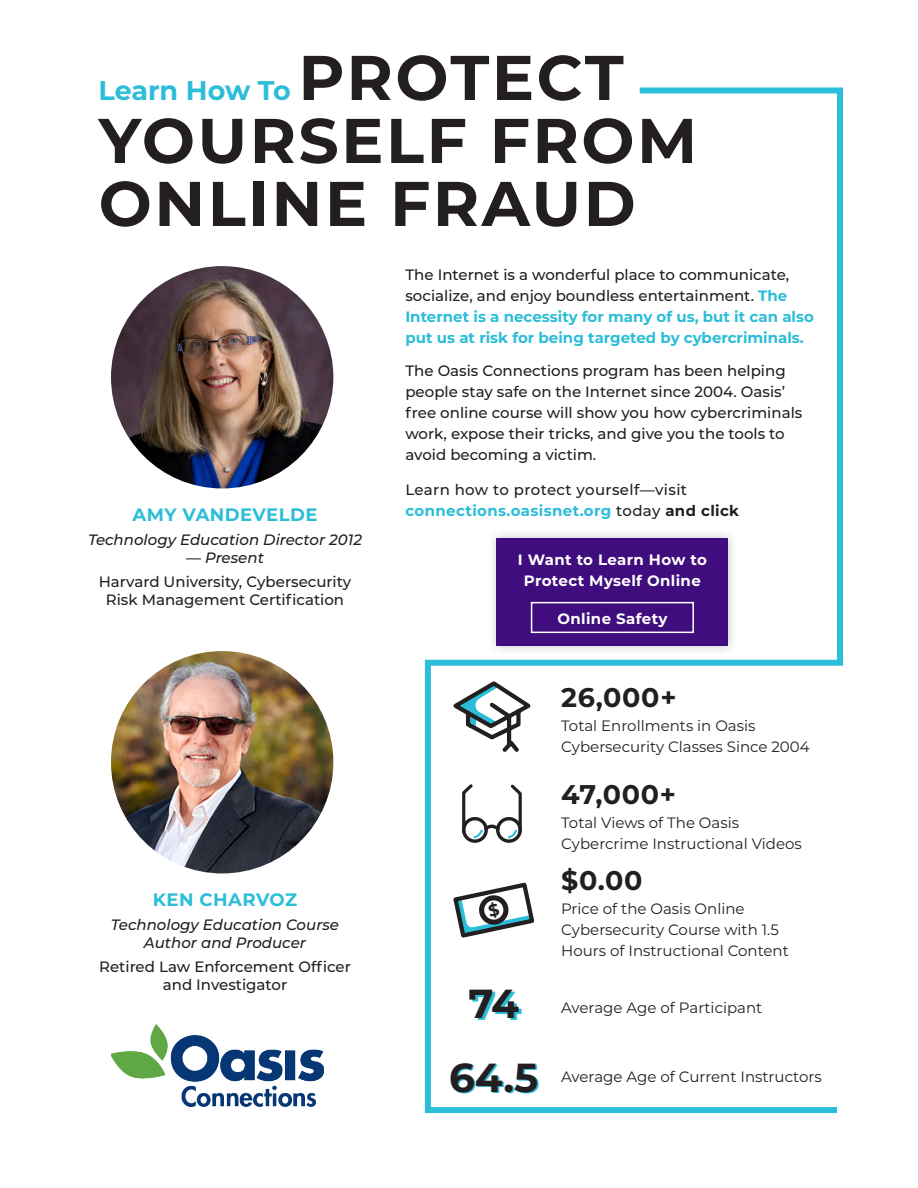
<style>
.page{position:relative;width:918px;height:1188px;background:#fff}
.page>*{position:absolute;margin:0;border:0;box-sizing:border-box;transform-origin:0 0}
.t1{font:700 63px/63px "Montserrat";letter-spacing:.04em;color:#231f20}
.t2{font:700 40.5px "Montserrat";color:#231f20}
.t3{font:700 27px "Montserrat";letter-spacing:.025em;color:#231f20}
.t4{font:700 27px "Montserrat";letter-spacing:-.005em;color:#2cbdd8}
.t5{font:700 18px "Montserrat";letter-spacing:.025em;color:#2cbdd8}
.t6{font:500 15px/21px "Montserrat";color:#231f20}
.t7{font:15px/21px "Montserrat";color:#231f20}
.t8{font:700 15px/21px "Montserrat";color:#2cbdd8}
.t9{font:italic 500 15px "Montserrat";color:#231f20}
.t10{font:700 15px "Montserrat";letter-spacing:.025em;color:#fff}
.t11{font:700 15px "Montserrat";letter-spacing:.025em;color:#2cbdd8}
.t12{font:500 15px "Montserrat";letter-spacing:.025em;color:#231f20}
.s1{font-weight:500;color:#231f20}
.s2{color:#231f20}
</style>
<div class="page">
<img style="left:111px;top:1024px;width:213px;height:83px">
<img style="left:111px;top:266px;width:222px;height:222px;border-radius:111px">
<img style="left:111px;top:651px;width:222px;height:222px;border-radius:111px">
<svg style="left:424px;top:87px;width:419px;height:1027px"></svg>
<div style="left:487px;top:528px;width:251px;height:127px;background:#231f20;opacity:.25"></div>
<div style="left:497px;top:538px;width:231px;height:108px;background:#400d7e"></div>
<svg style="left:450px;top:679px;width:87px;height:77px"></svg>
<svg style="left:460px;top:781px;width:64px;height:64px"></svg>
<div style="left:531px;top:602px;width:163px;height:31px;border:2px solid #fff"></div>
<svg style="left:451px;top:880px;width:86px;height:61px"></svg>
<p class="t1" style="left:99px;top:43px;width:600px;text-indent:200px">PROTECT<br>YOURSELF FROM<br>ONLINE FRAUD</p>
<p class="t4" style="left:99px;top:71px;width:194px">Learn How To</p>
<p class="t5" style="left:133px;top:502px;width:186px">AMY VANDEVELDE</p>
<p class="t9" style="left:88px;top:529px;width:275px">Technology Education Director 2012</p>
<p class="t9" style="left:186px;top:547px;width:79px">— Present</p>
<p class="t6" style="left:99px;top:572px;width:254px;line-height:18px;text-align:center">Harvard University, Cybersecurity<br>Risk Management Certification</p>
<p class="t5" style="left:153px;top:887px;width:146px">KEN CHARVOZ</p>
<p class="t9" style="left:111px;top:914px;width:230px">Technology Education Course</p>
<p class="t9" style="left:144px;top:932px;width:164px">Author and Producer</p>
<p class="t6" style="left:99px;top:955px;width:253px">Retired Law Enforcement Officer</p>
<p class="t6" style="left:163px;top:973px;width:126px">and Investigator</p>
<p class="t8" style="left:405px;top:263px;width:410px"><span class="s1">The Internet is a wonderful place to communicate, socialize, and enjoy boundless entertainment.</span> The Internet is a necessity for many of us, but it can also put us at risk for being targeted by cybercriminals.</p>
<p class="t6" style="left:405px;top:359px;width:398px">The Oasis Connections program has been helping people stay safe on the Internet since 2004. Oasis’ free online course will show you how cybercriminals work, expose their tricks, and give you the tools to avoid becoming a victim.</p>
<p class="t12" style="left:405px;top:480px;width:283px">Learn how to protect yourself—visit</p>
<p class="t11" style="left:405px;top:500px;width:335px">connections.oasisnet.org <span class="s1">today</span> <span class="s2">and click</span></p>
<p class="t10" style="left:518px;top:549px;width:191px">I Want to Learn How to</p>
<p class="t10" style="left:524px;top:570px;width:179px">Protect Myself Online</p>
<p class="t10" style="left:557px;top:608px;width:112px">Online Safety</p>
<p class="t2" style="left:469px;top:975px;width:52px">74</p>
<p class="t3" style="left:561px;top:678px;width:117px">26,000+</p>
<p class="t7" style="left:561px;top:715px;width:250px">Total Enrollments in Oasis<br>Cybersecurity Classes Since 2004</p>
<p class="t3" style="left:561px;top:775px;width:116px">47,000+</p>
<p class="t7" style="left:561px;top:812px;width:179px">Total Views of The Oasis</p>
<p class="t7" style="left:561px;top:833px;width:242px">Cybercrime Instructional Videos</p>
<p class="t3" style="left:561px;top:861px;width:83px">$0.00</p>
<p class="t7" style="left:561px;top:898px;width:219px">Price of the Oasis Online<br>Cybersecurity Course with 1.5</p>
<p class="t7" style="left:561px;top:940px;width:229px">Hours of Instructional Content</p>
<p class="t7" style="left:561px;top:997px;width:203px">Average Age of Participant</p>
<p class="t2" style="left:449px;top:1048px;width:91px">64.5</p>
<p class="t7" style="left:561px;top:1066px;width:262px">Average Age of Current Instructors</p>
</div>
